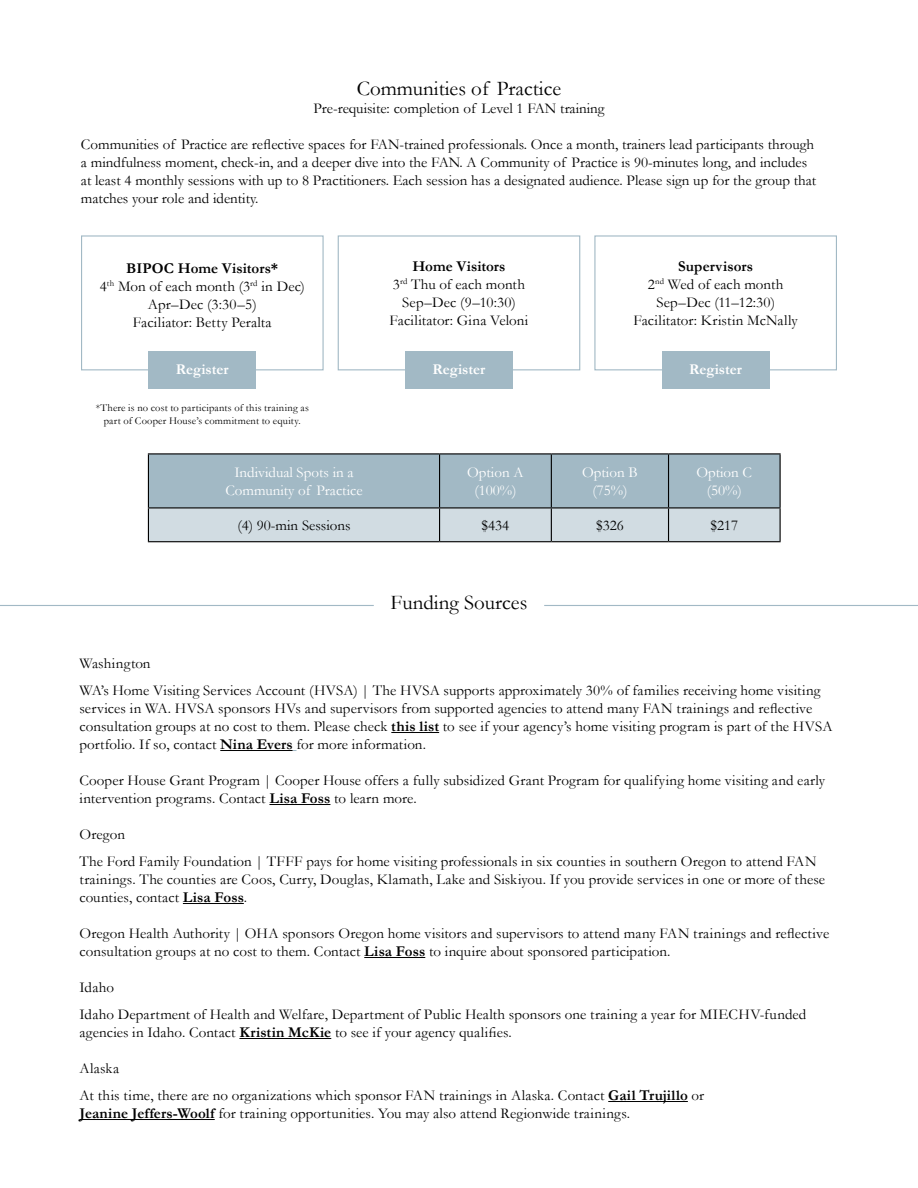
<style>
.page{position:relative;width:918px;height:1188px;background:#fff}
.page>*{position:absolute;margin:0;border:0;box-sizing:border-box;transform-origin:0 0}
.t1{font:21px "Garamond";color:#000}
.t2{font:15px/18px "Garamond";color:#000}
.t3{font:15px/18px "Garamond";color:#fff;text-align:center}
.t4{font:700 15px "Garamond";color:#fff}
.t5{font:10.5px/12.6px "Garamond";letter-spacing:.02em;color:#000;text-align:center}
.s1{font-weight:700}
</style>
<div class="page">
<svg style="left:149px;top:454px;width:631px;height:87px;background:#b1c3cd"></svg>
<hr style="left:148px;top:453px;width:292px;height:1px;background:#000">
<hr style="left:148px;top:454px;width:1px;height:53px;background:#000">
<hr style="left:440px;top:453px;width:111px;height:1px;background:#000">
<hr style="left:439px;top:454px;width:1px;height:53px;background:#000">
<hr style="left:551px;top:453px;width:118px;height:1px;background:#000">
<hr style="left:551px;top:454px;width:1px;height:53px;background:#000">
<hr style="left:669px;top:453px;width:112px;height:1px;background:#000">
<hr style="left:668px;top:454px;width:1px;height:53px;background:#000">
<hr style="left:780px;top:454px;width:1px;height:53px;background:#000">
<hr style="left:148px;top:507px;width:292px;height:1px;background:#000">
<hr style="left:440px;top:507px;width:111px;height:1px;background:#000">
<hr style="left:551px;top:507px;width:118px;height:1px;background:#000">
<hr style="left:669px;top:507px;width:112px;height:1px;background:#000">
<hr style="left:148px;top:508px;width:1px;height:33px;background:#000">
<hr style="left:439px;top:508px;width:1px;height:33px;background:#000">
<hr style="left:551px;top:508px;width:1px;height:33px;background:#000">
<hr style="left:668px;top:508px;width:1px;height:33px;background:#000">
<hr style="left:780px;top:508px;width:1px;height:33px;background:#000">
<hr style="left:148px;top:541px;width:292px;height:1px;background:#000">
<hr style="left:440px;top:541px;width:111px;height:1px;background:#000">
<hr style="left:551px;top:541px;width:118px;height:1px;background:#000">
<hr style="left:669px;top:541px;width:112px;height:1px;background:#000">
<div style="left:81px;top:235px;width:243px;height:135px;border:1px solid #a2b9c5"></div>
<div style="left:338px;top:235px;width:242px;height:135px;border:1px solid #a2b9c5"></div>
<div style="left:594px;top:235px;width:243px;height:135px;border:1px solid #a2b9c5"></div>
<div style="left:148px;top:352px;width:108px;height:37px;background:#a2b9c5"></div>
<div style="left:405px;top:352px;width:108px;height:37px;background:#a2b9c5"></div>
<div style="left:662px;top:352px;width:108px;height:37px;background:#a2b9c5"></div>
<hr style="left:544px;top:605px;width:374px;height:1px;background:#a2b9c5">
<hr style="left:0;top:605px;width:374px;height:1px;background:#a2b9c5">
<hr style="left:391px;top:732px;width:48px;height:1px;background:#000">
<hr style="left:220px;top:750px;width:73px;height:1px;background:#000">
<hr style="left:269px;top:804px;width:61px;height:1px;background:#000">
<hr style="left:183px;top:903px;width:61px;height:1px;background:#000">
<hr style="left:364px;top:957px;width:61px;height:1px;background:#000">
<hr style="left:239px;top:1038px;width:92px;height:1px;background:#000">
<hr style="left:608px;top:1101px;width:80px;height:1px;background:#000">
<hr style="left:80px;top:1119px;width:135px;height:1px;background:#000">
<h1 class="t1" style="left:357px;top:74px;width:206px">Communities of Practice</h1>
<p class="t2" style="left:313px;top:99px;width:293px">Pre-requisite: completion of Level 1 FAN training</p>
<p class="t2" style="left:81px;top:135px;width:737px">Communities of Practice are reflective spaces for FAN-trained professionals. Once a month, trainers lead participants through a mindfulness moment, check-in, and a deeper dive into the FAN. A Community of Practice is 90-minutes long, and includes at least 4 monthly sessions with up to 8 Practitioners. Each session has a designated audience. Please sign up for the group that matches your role and identity.</p>
<p class="t2" style="left:100px;top:259px;width:207px;text-align:center"><span class="s1">BIPOC Home Visitors*<br></span>4<sup>th</sup> Mon of each month (3<sup>rd</sup> in Dec)<br>Apr–Dec (3:30–5)<br>Faciliator: Betty Peralta</p>
<p class="t2" style="left:390px;top:257px;width:140px;text-align:center"><span class="s1">Home Visitors<br></span>3<sup>rd</sup> Thu of each month<br>Sep–Dec (9–10:30)<br>Facilitator: Gina Veloni</p>
<p class="t2" style="left:633px;top:257px;width:166px;text-align:center"><span class="s1">Supervisors<br></span>2<sup>nd</sup> Wed of each month<br>Sep–Dec (11–12:30)<br>Facilitator: Kristin McNally</p>
<p class="t4" style="left:176px;top:359px;width:54px">Register</p>
<p class="t4" style="left:433px;top:359px;width:54px">Register</p>
<p class="t4" style="left:689px;top:359px;width:54px">Register</p>
<p class="t5" style="left:96px;top:401px;width:215px">*There is no cost to participants of this training as part of Cooper House’s commitment to equity.</p>
<p class="t3" style="left:225px;top:463px;width:139px">Individual Spots in a<br>Community of Practice</p>
<p class="t3" style="left:467px;top:463px;width:58px">Option A (100%)</p>
<p class="t3" style="left:582px;top:463px;width:57px">Option B (75%)</p>
<p class="t3" style="left:696px;top:463px;width:57px">Option C (50%)</p>
<p class="t2" style="left:237px;top:515px;width:115px">(4) 90-min Sessions</p>
<p class="t2" style="left:482px;top:515px;width:29px">$434</p>
<p class="t2" style="left:596px;top:515px;width:29px">$326</p>
<p class="t2" style="left:710px;top:515px;width:29px">$217</p>
<h1 class="t1" style="left:391px;top:588px;width:138px">Funding Sources</h1>
<p class="t2" style="left:80px;top:650px;width:743px;line-height:27px">Washington<br>WA’s Home Visiting Services Account (HVSA) | The HVSA supports approximately 30% of families receiving home visiting</p>
<p class="t2" style="left:80px;top:699px;width:755px">services in WA. HVSA sponsors HVs and supervisors from supported agencies to attend many FAN trainings and reflective consultation groups at no cost to them. Please check <span class="s1">this list</span> to see if your agency’s home visiting program is part of the HVSA portfolio. If so, contact <span class="s1">Nina Evers</span> for more information.</p>
<p class="t2" style="left:79px;top:771px;width:747px">Cooper House Grant Program | Cooper House offers a fully subsidized Grant Program for qualifying home visiting and early intervention programs. Contact <span class="s1">Lisa Foss</span> to learn more.</p>
<p class="t2" style="left:80px;top:821px;width:739px;line-height:27px">Oregon<br>The Ford Family Foundation | TFFF pays for home visiting professionals in six counties in southern Oregon to attend FAN</p>
<p class="t2" style="left:80px;top:870px;width:747px">trainings. The counties are Coos, Curry, Douglas, Klamath, Lake and Siskiyou. If you provide services in one or more of these counties, contact <span class="s1">Lisa Foss</span>.</p>
<p class="t2" style="left:80px;top:924px;width:751px">Oregon Health Authority | OHA sponsors Oregon home visitors and supervisors to attend many FAN trainings and reflective consultation groups at no cost to them. Contact <span class="s1">Lisa Foss</span> to inquire about sponsored participation.</p>
<p class="t2" style="left:79px;top:974px;width:728px;line-height:27px">Idaho<br>Idaho Department of Health and Welfare, Department of Public Health sponsors one training a year for MIECHV-funded</p>
<p class="t2" style="left:79px;top:1023px;width:434px">agencies in Idaho. Contact <span class="s1">Kristin McKie</span> to see if your agency qualifies.</p>
<p class="t2" style="left:79px;top:1055px;width:626px;line-height:27px">Alaska<br>At this time, there are no organizations which sponsor FAN trainings in Alaska. Contact <span class="s1">Gail Trujillo</span> or</p>
<p class="t2" style="left:79px;top:1104px;width:552px"><span class="s1">Jeanine Jeffers-Woolf</span> for training opportunities. You may also attend Regionwide trainings.</p>
</div>
